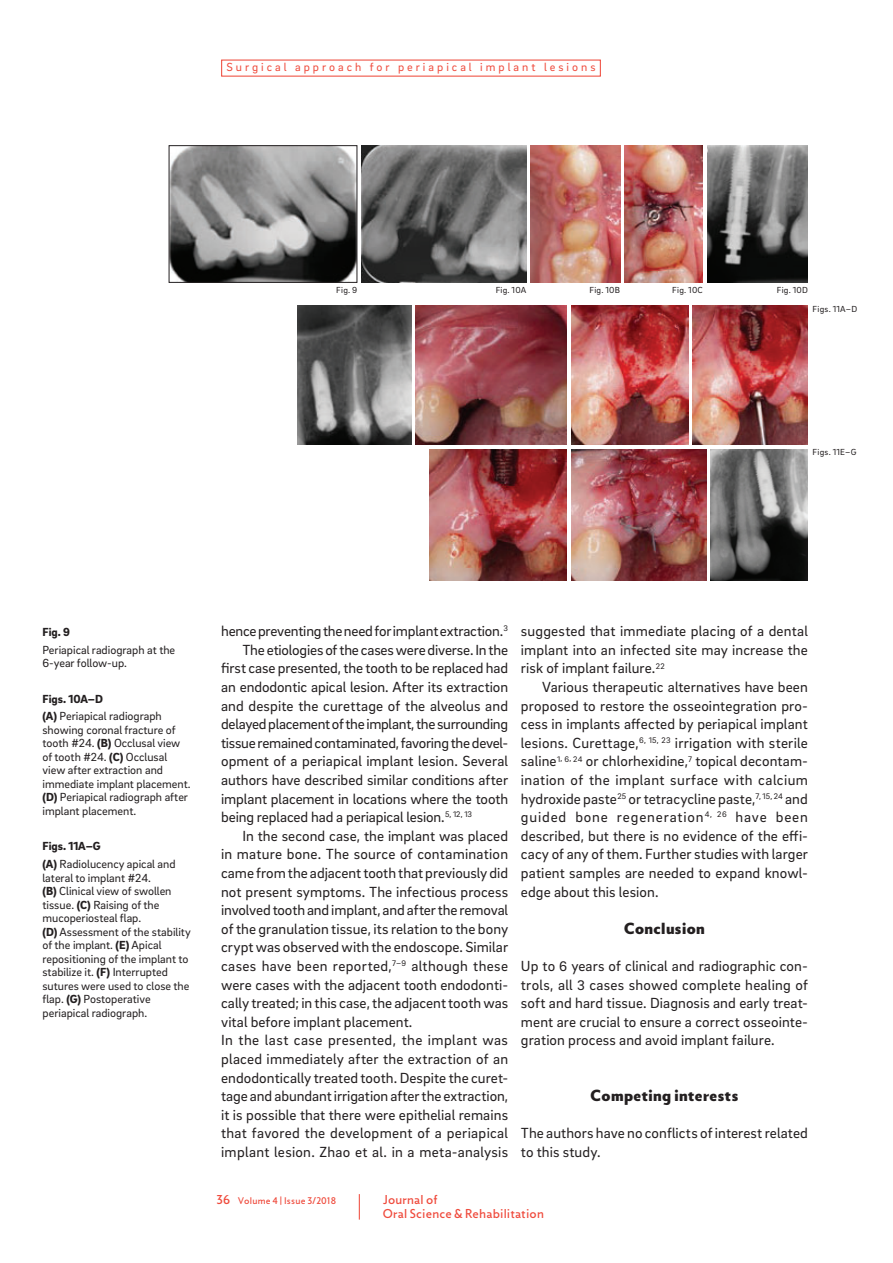
<style>
.page{position:relative;width:893px;height:1263px;background:#fff}
.page>*{position:absolute;margin:0;border:0;box-sizing:border-box;transform-origin:0 0}
.t1{font:15px/18.6px "Brix Sans";letter-spacing:.005em;color:#231f20;text-align:justify}
.t2{font:15px "Brix Sans";letter-spacing:-.015em;color:#231f20}
.t3{font:15px "Brix Sans";letter-spacing:.025em;color:#231f20}
.t4{font:15px "Brix Sans";letter-spacing:-.02em;color:#231f20}
.t5{font:900 15px "Zigfrid";letter-spacing:.03em;color:#231f20}
.t6{font:12px/13.5px "Brix Sans";color:#231f20}
.t7{font:12px "Brix Sans";letter-spacing:.25em;color:#ef4b3d}
.t8{font:12px/14.4px "Zigfrid";letter-spacing:.02em;color:#ef4b3d}
.t9{font:900 12px "Brix Sans";color:#231f20}
.t10{font:9px "Brix Sans";letter-spacing:.025em;color:#231f20}
.t11{font:9px "Zigfrid";letter-spacing:.025em;color:#ef4b3d}
.s1{font-weight:900}
.s2{font-size:14.25px}
.s3{font-size:12px}
</style>
<div class="page">
<svg style="left:359px;top:1194px;width:1px;height:25px"></svg>
<img style="left:362px;top:145px;width:164px;height:137px">
<img style="left:531px;top:145px;width:89px;height:137px">
<img style="left:624px;top:145px;width:79px;height:137px">
<img style="left:707px;top:145px;width:101px;height:137px">
<img style="left:297px;top:306px;width:115px;height:139px">
<img style="left:416px;top:306px;width:151px;height:139px">
<img style="left:571px;top:306px;width:117px;height:139px">
<img style="left:692px;top:306px;width:116px;height:139px">
<img style="left:710px;top:449px;width:98px;height:131px">
<img style="left:430px;top:449px;width:137px;height:131px">
<img style="left:571px;top:449px;width:135px;height:131px">
<img style="left:171px;top:147px;width:184px;height:134px">
<div style="left:169px;top:145px;width:188px;height:138px;border:1px solid #231f20"></div>
<p class="t7" style="left:226px;top:63px;width:371px">Surgical approach for periapical implant lesions</p>
<p class="t10" style="left:336px;top:287px;width:23px">Fig. 9</p>
<p class="t10" style="left:496px;top:287px;width:32px">Fig. 10A</p>
<p class="t10" style="left:589px;top:287px;width:32px">Fig. 10B</p>
<p class="t10" style="left:672px;top:287px;width:32px">Fig. 10C</p>
<p class="t10" style="left:777px;top:287px;width:33px">Fig. 10D</p>
<p class="t10" style="left:813px;top:305px;width:46px">Figs. 11A–D</p>
<p class="t10" style="left:813px;top:448px;width:45px">Figs. 11E–G</p>
<p class="t9" style="left:42px;top:627px;width:29px">Fig. 9</p>
<p class="t6" style="left:42px;top:644px;width:134px">Periapical radiograph at the<br>6-year follow-up.</p>
<p class="t6" style="left:42px;top:691px;width:121px;line-height:17.7px"><span class="s1">Figs. 10A–D<br>(A)</span> Periapical radiograph</p>
<p class="t6" style="left:42px;top:724px;width:150px">showing coronal fracture of tooth #24. <span class="s1">(B)</span> Occlusal view of tooth #24. <span class="s1">(C)</span> Occlusal view after extraction and immediate implant placement. <span class="s1">(D)</span> Periapical radiograph after implant placement.</p>
<p class="t6" style="left:42px;top:838px;width:135px;line-height:17.7px"><span class="s1">Figs. 11A–G<br>(A)</span> Radiolucency apical and</p>
<p class="t6" style="left:42px;top:872px;width:150px">lateral to implant #24.<br><span class="s1">(B)</span> Clinical view of swollen tissue. <span class="s1">(C)</span> Raising of the mucoperiosteal flap.<br><span class="s1">(D)</span> Assessment of the stability of the implant. <span class="s1">(E)</span> Apical repositioning of the implant to stabilize it. <span class="s1">(F)</span> Interrupted sutures were used to close the flap. <span class="s1">(G)</span> Postoperative periapical radiograph.</p>
<p class="t2" style="left:221px;top:625px;width:289px">hence preventing the need for implant extraction.<sup>3</sup></p>
<p class="t1" style="left:242px;top:642px;width:267px">The etiologies of the cases were diverse. In the</p>
<p class="t1" style="left:221px;top:660px;width:289px">first case presented, the tooth to be replaced had</p>
<p class="t1" style="left:221px;top:679px;width:288px">an endodontic apical lesion. After its extraction</p>
<p class="t1" style="left:221px;top:697px;width:288px">and despite the curettage of the alveolus and</p>
<p class="t4" style="left:221px;top:718px;width:288px">delayed placement of the implant, the surrounding</p>
<p class="t2" style="left:221px;top:737px;width:289px">tissue remained contaminated, favoring the devel-</p>
<p class="t1" style="left:221px;top:753px;width:288px">opment of a periapical implant lesion. Several</p>
<p class="t1" style="left:221px;top:772px;width:288px">authors have described similar conditions after</p>
<p class="t1" style="left:221px;top:790px;width:289px">implant placement in locations where the tooth</p>
<p class="t1" style="left:221px;top:809px;width:253px">being replaced had a periapical lesion.<sup>5</sup><sup>,</sup> <sup>12</sup><sup>,</sup> <sup>13</sup></p>
<p class="t1" style="left:242px;top:828px;width:267px">In the second case, the implant was placed</p>
<p class="t1" style="left:221px;top:846px;width:288px">in mature bone. The source of contamination</p>
<p class="t1" style="left:221px;top:865px;width:289px">came from the adjacent tooth that previously did</p>
<p class="t1" style="left:221px;top:883px;width:288px">not present symptoms. The infectious process</p>
<p class="t1" style="left:221px;top:902px;width:288px">involved tooth and implant, and after the removal</p>
<p class="t1" style="left:221px;top:921px;width:289px">of the granulation tissue, its relation to the bony</p>
<p class="t1" style="left:221px;top:939px;width:289px">crypt was observed with the endoscope. Similar</p>
<p class="t3" style="left:221px;top:960px;width:288px">cases have been reported,<sup>7</sup><sup>–</sup><sup>9</sup> although these</p>
<p class="t1" style="left:221px;top:976px;width:289px">were cases with the adjacent tooth endodonti-</p>
<p class="t1" style="left:221px;top:995px;width:289px">cally treated; in this case, the adjacent tooth was</p>
<p class="t1" style="left:221px;top:1014px;width:193px">vital before implant placement.</p>
<p class="t3" style="left:221px;top:1035px;width:288px">In the last case presented, the implant was</p>
<p class="t1" style="left:221px;top:1051px;width:289px">placed immediately after the extraction of an</p>
<p class="t1" style="left:221px;top:1069px;width:288px">endodontically treated tooth. Despite the curet-</p>
<p class="t1" style="left:221px;top:1088px;width:289px">tage and abundant irrigation after the extraction,</p>
<p class="t1" style="left:221px;top:1107px;width:288px">it is possible that there were epithelial remains</p>
<p class="t1" style="left:221px;top:1125px;width:288px">that favored the development of a periapical</p>
<p class="t1" style="left:221px;top:1144px;width:289px">implant lesion. Zhao et al. in a meta-analysis</p>
<p class="t1" style="left:521px;top:623px;width:289px">suggested that immediate placing of a dental implant into an infected site may increase the risk of implant failure.<sup>22</sup></p>
<p class="t1" style="left:521px;top:679px;width:289px;text-indent:21px">Various therapeutic alternatives have been proposed to restore the osseointegration pro&shy;cess in implants affected by periapical implant lesions. Curettage,<sup>6</sup><sup>,</sup> <sup>15</sup><sup>,</sup> <sup>23</sup> irrigation with sterile saline<sup>1</sup><sup>,</sup> <sup>6</sup><sup>,</sup> <sup>24</sup> or chlorhexidine,<sup>7</sup> topical decontam&shy;ination of the implant surface with calcium hydroxide paste<sup>25</sup> or tetracycline paste,<sup>7</sup><sup>,</sup> <sup>15</sup><sup>,</sup> <sup>24</sup> and guided bone regeneration<sup>4</sup><sup>,</sup> <sup>26</sup> have been described, but there is no evidence of the effi&shy;cacy of any of them. Further studies with larger patient samples are needed to expand knowl&shy;edge about this lesion.</p>
<p class="t5" style="left:624px;top:923px;width:82px">Conclusion</p>
<p class="t1" style="left:521px;top:958px;width:289px">Up to <span class="s2">6</span> years of clinical and radiographic con&shy;trols, all <span class="s2">3</span> cases showed complete healing of soft and hard tissue. Diagnosis and early treat&shy;ment are crucial to ensure a correct osseointe&shy;gration process and avoid implant failure.</p>
<p class="t5" style="left:590px;top:1090px;width:149px">Competing interests</p>
<p class="t1" style="left:521px;top:1125px;width:288px">The authors have no conflicts of interest related to this study.</p>
<p class="t11" style="left:216px;top:1197px;width:121px"><span class="s3">36</span> Volume 4 | Issue 3/2018</p>
<p class="t8" style="left:383px;top:1194px;width:163px">Journal of<br>Oral Science &amp; Rehabilitation</p>
</div>
